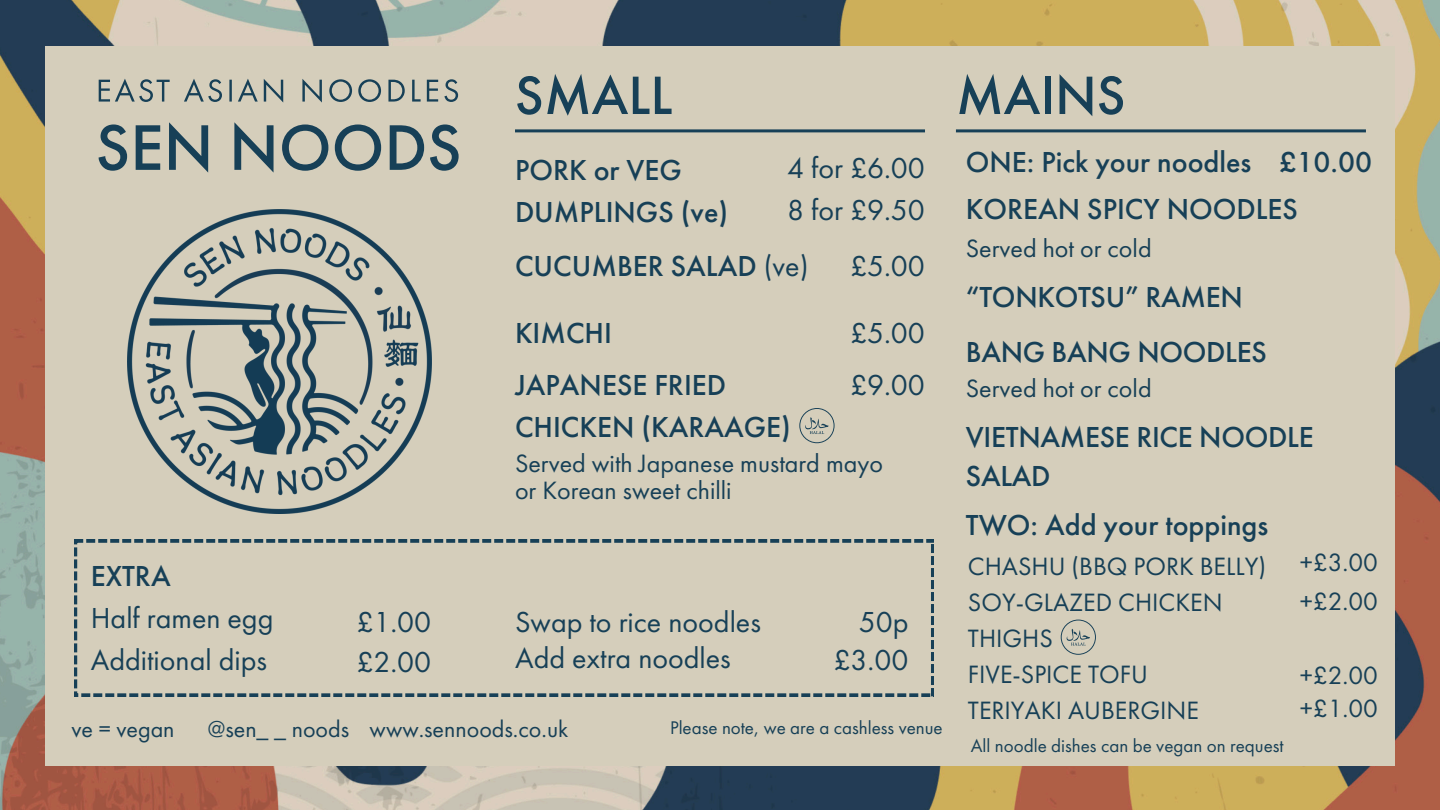
<style>
.page{position:relative;width:1440px;height:810px;background:#fff}
.page>*{position:absolute;margin:0;border:0;box-sizing:border-box;transform-origin:0 0}
.t1{font:500 56px "Futura PT";color:#174057}
.t2{font:500 30px/42px "Futura PT";color:#174057}
.t3{font:30px/42px "Futura PT";color:#174057}
.t4{font:26px/36px "Futura PT";color:#174057}
.t5{font:24px "Futura PT";color:#174057}
.t6{font:19px "Futura PT";color:#174057}
.s1{font-weight:400}
.s2{font-weight:500}
</style>
<div class="page">
<img style="left:0;top:0;width:1440px;height:810px">
<div style="left:45px;top:46px;width:1350px;height:720px;background:#d5cebb"></div>
<hr style="left:515px;top:129px;width:410px;height:3px;background:#174057">
<hr style="left:956px;top:129px;width:410px;height:3px;background:#174057">
<svg style="left:74px;top:540px;width:860px;height:156px"></svg>
<svg style="left:99px;top:122px;width:360px;height:51px"></svg>
<svg style="left:99px;top:79px;width:359px;height:24px"></svg>
<img style="left:127px;top:209px;width:305px;height:305px">
<svg style="left:799px;top:408px;width:36px;height:35px"></svg>
<svg style="left:1061px;top:620px;width:35px;height:35px"></svg>
<p class="t1" style="left:515px;top:59px;width:159px">SMALL</p>
<h1 class="t2" style="left:515px;top:148px;width:215px">PORK or VEG<br>DUMPLINGS (ve)</h1>
<p class="t3" style="left:787px;top:147px;width:139px">4 for £6.00<br>8 for £9.50</p>
<h2 class="t2" style="left:515px;top:245px;width:295px">CUCUMBER SALAD <span class="s1">(ve)</span></h2>
<h4 class="t3" style="left:850px;top:245px;width:76px">£5.00</h4>
<p class="t2" style="left:515px;top:312px;width:98px">KIMCHI</p>
<h6 class="t3" style="left:850px;top:312px;width:76px">£5.00</h6>
<p class="t2" style="left:515px;top:363px;width:278px">JAPANESE FRIED<br>CHICKEN (KARAAGE)</p>
<p class="t3" style="left:850px;top:363px;width:76px">£9.00</p>
<h4 class="t3" style="left:91px;top:555px;width:184px"><span class="s2">EXTRA<br></span>Half ramen egg<br>Additional dips</h4>
<h4 class="t3" style="left:356px;top:600px;width:76px">£1.00</h4>
<h4 class="t3" style="left:356px;top:641px;width:76px">£2.00</h4>
<h6 class="t4" style="left:515px;top:449px;width:370px;line-height:27.8px">Served with Japanese mustard mayo or Korean sweet chilli</h6>
<h4 class="t3" style="left:515px;top:600px;width:247px">Swap to rice noodles</h4>
<h4 class="t3" style="left:859px;top:600px;width:51px">50p</h4>
<h6 class="t3" style="left:834px;top:639px;width:76px">£3.00</h6>
<h4 class="t3" style="left:515px;top:636px;width:217px">Add extra noodles</h4>
<h4 class="t5" style="left:71px;top:713px;width:105px">ve = vegan</h4>
<h2 class="t5" style="left:208px;top:713px;width:143px">@sen_ _ noods</h2>
<h4 class="t5" style="left:370px;top:713px;width:200px">www.sennoods.co.uk</h4>
<h6 class="t6" style="left:670px;top:716px;width:274px">Please note, we are a cashless venue</h6>
<h4 class="t1" style="left:956px;top:59px;width:171px">MAINS</h4>
<p class="t2" style="left:966px;top:141px;width:408px">ONE: Pick your noodles £10.00</p>
<h4 class="t2" style="left:966px;top:188px;width:334px">KOREAN SPICY NOODLES</h4>
<h4 class="t4" style="left:966px;top:230px;width:187px">Served hot or cold</h4>
<h3 class="t2" style="left:966px;top:275px;width:278px">“TONKOTSU” RAMEN</h3>
<h4 class="t2" style="left:966px;top:331px;width:303px">BANG BANG NOODLES</h4>
<h4 class="t4" style="left:966px;top:370px;width:187px">Served hot or cold</h4>
<h1 class="t2" style="left:966px;top:418px;width:349px;line-height:39px">VIETNAMESE RICE NOODLE<br>SALAD</h1>
<p class="t2" style="left:966px;top:503px;width:304px">TWO: Add your toppings</p>
<h3 class="t4" style="left:968px;top:548px;width:300px">CHASHU (BBQ PORK BELLY)<br>SOY-GLAZED CHICKEN<br>THIGHS<br>FIVE-SPICE TOFU<br>TERIYAKI AUBERGINE</h3>
<h4 class="t4" style="left:1300px;top:544px;width:79px">+£3.00</h4>
<h2 class="t4" style="left:1300px;top:583px;width:79px">+£2.00</h2>
<h4 class="t4" style="left:1300px;top:657px;width:79px">+£2.00</h4>
<h2 class="t4" style="left:1300px;top:690px;width:79px">+£1.00</h2>
<h3 class="t6" style="left:971px;top:733px;width:314px">All noodle dishes can be vegan on request</h3>
</div>
